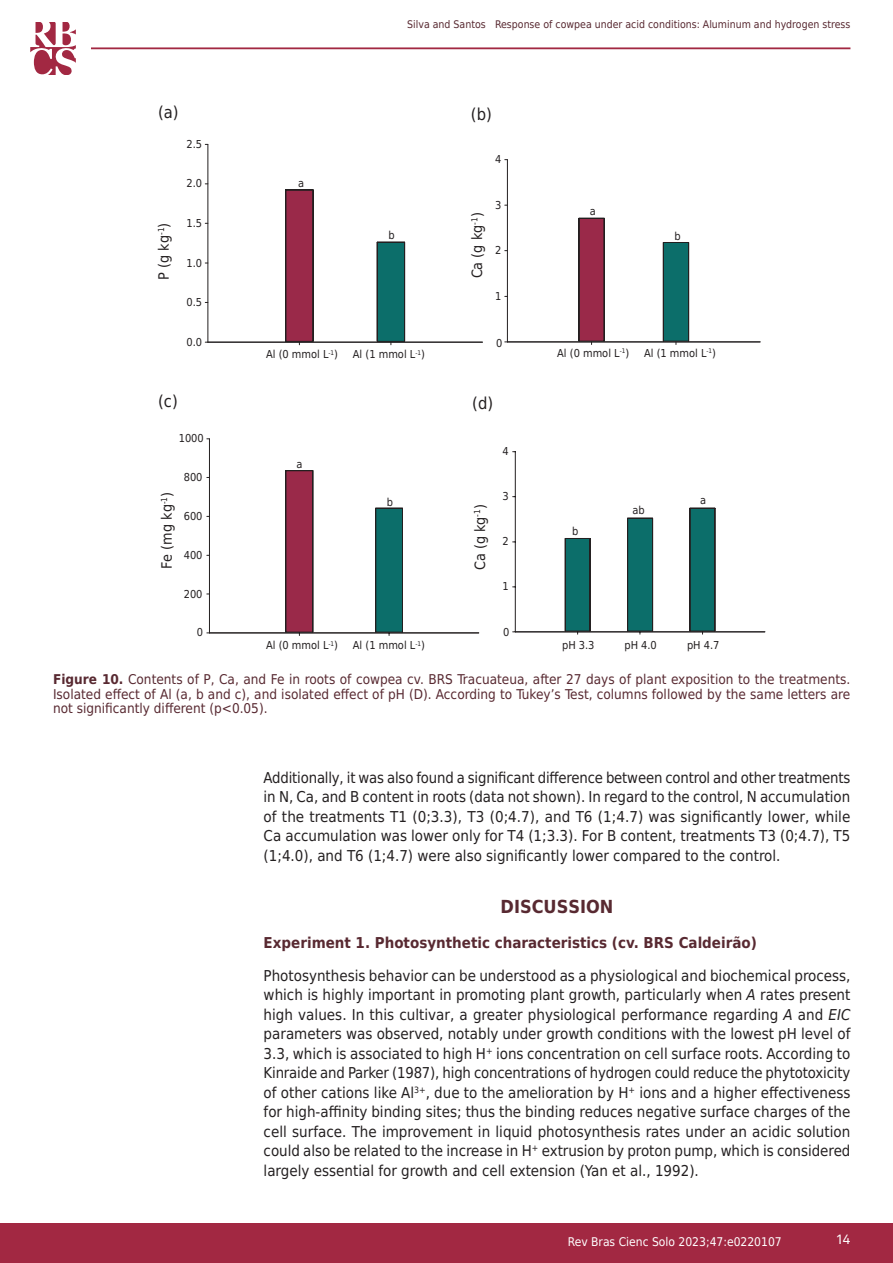
<style>
.page{position:relative;width:893px;height:1263px;background:#fff}
.page>*{position:absolute;margin:0;border:0;box-sizing:border-box;transform-origin:0 0}
.Subtítulo_1{font:700 18px "DejaVu Sans Condensed";color:#582931}
.t1{font:16.5px "DejaVu Sans Condensed";color:#231f20}
.Texto__EN{font:15px/19.5px "DejaVu Sans Condensed";color:#231f20;text-align:justify}
.Subtítulo_2{font:700 15px "DejaVu Sans Condensed";color:#582931}
.t2{font:14.25px "DejaVu Sans Condensed";color:#231f20}
.Tabela_Figura_Título{font:13.5px/14.2px "DejaVu Sans Condensed";color:#582931;text-align:justify}
.t3{font:13.5px "Akkurat Pro";color:#fff}
.t4{font:12px "DejaVu Sans Condensed";color:#fff}
.t5{font:10.95px "DejaVu Sans Condensed";color:#231f20}
.t6{font:10.5px "DejaVu Sans Condensed";color:#582931}
.s1{font-weight:700}
.s2{font-style:italic}
</style>
<div class="page">
<div style="left:0;top:1223px;width:893px;height:40px;background:#a22842"></div>
<hr style="left:91px;top:47px;width:759px;height:2px;background:#a22842">
<svg style="left:30px;top:22px;width:46px;height:52px"></svg>
<div style="left:207px;top:144px;width:276px;height:199px;border:1px solid #fff"></div>
<hr style="left:207px;top:144px;width:1px;height:198px;background:#231f20">
<svg style="left:285px;top:189px;width:29px;height:156px"></svg>
<svg style="left:376px;top:241px;width:29px;height:104px"></svg>
<hr style="left:208px;top:342px;width:274px;height:1px;background:#231f20">
<hr style="left:507px;top:160px;width:1px;height:182px;background:#231f20">
<svg style="left:578px;top:217px;width:27px;height:127px"></svg>
<svg style="left:662px;top:242px;width:27px;height:102px"></svg>
<hr style="left:507px;top:341px;width:253px;height:1px;background:#231f20">
<hr style="left:209px;top:439px;width:1px;height:194px;background:#231f20">
<svg style="left:285px;top:470px;width:29px;height:165px"></svg>
<svg style="left:375px;top:507px;width:28px;height:128px"></svg>
<hr style="left:209px;top:632px;width:270px;height:1px;background:#231f20">
<hr style="left:515px;top:452px;width:1px;height:180px;background:#231f20">
<svg style="left:564px;top:538px;width:27px;height:96px"></svg>
<svg style="left:627px;top:517px;width:26px;height:117px"></svg>
<svg style="left:689px;top:507px;width:27px;height:127px"></svg>
<hr style="left:515px;top:631px;width:250px;height:1px;background:#231f20">
<p class="t1" style="left:158px;top:99px;width:22px">(a)</p>
<p class="t5" style="left:186px;top:135px;width:17px">2.5</p>
<p class="t5" style="left:186px;top:175px;width:17px">2.0</p>
<p class="t5" style="left:298px;top:174px;width:8px">a</p>
<p class="t6" style="left:407px;top:16px;width:445px">Silva and Santos Response of cowpea under acid conditions: Aluminum and hydrogen stress</p>
<p class="t1" style="left:471px;top:101px;width:22px">(b)</p>
<p class="t5" style="left:495px;top:150px;width:8px">4</p>
<p class="t2" style="left:152px;top:280px;width:59px;rotate:-90deg">P (g kg<sup>-1</sup>)</p>
<p class="t2" style="left:465px;top:278px;width:68px;rotate:-90deg">Ca (g kg<sup>-1</sup>)</p>
<p class="t5" style="left:186px;top:214px;width:17px">1.5</p>
<p class="t5" style="left:389px;top:227px;width:8px">b</p>
<p class="t5" style="left:186px;top:254px;width:17px">1.0</p>
<p class="t5" style="left:186px;top:293px;width:17px">0.5</p>
<p class="t5" style="left:495px;top:196px;width:8px">3</p>
<p class="t5" style="left:495px;top:242px;width:8px">2</p>
<p class="t5" style="left:495px;top:287px;width:8px">1</p>
<p class="t5" style="left:590px;top:202px;width:8px">a</p>
<p class="t5" style="left:674px;top:227px;width:8px">b</p>
<p class="t5" style="left:186px;top:333px;width:17px">0.0</p>
<p class="t1" style="left:158px;top:387px;width:21px">(c)</p>
<p class="t5" style="left:179px;top:430px;width:27px">1000</p>
<p class="t2" style="left:155px;top:569px;width:79px;rotate:-90deg">Fe (mg kg<sup>-1</sup>)</p>
<p class="t5" style="left:184px;top:468px;width:20px">800</p>
<p class="t5" style="left:184px;top:507px;width:20px">600</p>
<p class="t5" style="left:184px;top:546px;width:20px">400</p>
<p class="t5" style="left:184px;top:585px;width:20px">200</p>
<p class="t5" style="left:197px;top:623px;width:8px">0</p>
<p class="t5" style="left:496px;top:334px;width:8px">0</p>
<p class="t5" style="left:266px;top:346px;width:74px">Al (0 mmol L<sup>-1</sup>)</p>
<p class="t5" style="left:353px;top:346px;width:74px">Al (1 mmol L<sup>-1</sup>)</p>
<p class="t5" style="left:557px;top:344px;width:74px">Al (0 mmol L<sup>-1</sup>)</p>
<p class="t5" style="left:644px;top:344px;width:74px">Al (1 mmol L<sup>-1</sup>)</p>
<p class="t5" style="left:296px;top:455px;width:8px">a</p>
<p class="t1" style="left:472px;top:389px;width:22px">(d)</p>
<p class="t5" style="left:502px;top:443px;width:8px">4</p>
<p class="t5" style="left:502px;top:488px;width:8px">3</p>
<p class="t5" style="left:387px;top:493px;width:8px">b</p>
<p class="t5" style="left:700px;top:491px;width:8px">a</p>
<p class="t5" style="left:632px;top:501px;width:14px">ab</p>
<p class="t5" style="left:572px;top:522px;width:8px">b</p>
<p class="t2" style="left:468px;top:570px;width:68px;rotate:-90deg">Ca (g kg<sup>-1</sup>)</p>
<p class="t5" style="left:502px;top:532px;width:8px">2</p>
<p class="t5" style="left:502px;top:577px;width:8px">1</p>
<p class="t5" style="left:503px;top:623px;width:8px">0</p>
<p class="t5" style="left:266px;top:636px;width:74px">Al (0 mmol L<sup>-1</sup>)</p>
<p class="t5" style="left:353px;top:636px;width:74px">Al (1 mmol L<sup>-1</sup>)</p>
<p class="t5" style="left:562px;top:636px;width:34px">pH 3.3</p>
<p class="t5" style="left:624px;top:636px;width:34px">pH 4.0</p>
<p class="t5" style="left:687px;top:636px;width:34px">pH 4.7</p>
<p class="Tabela_Figura_Título" style="left:53px;top:672px;width:799px"><span class="s1">Figure 10.</span> Contents of P, Ca, and Fe in roots of cowpea cv. BRS Tracuateua, after 27 days of plant exposition to the treatments.<br>Isolated effect of Al (a, b and c), and isolated effect of pH (D). According to Tukey’s Test, columns followed by the same letters are not significantly different (p&lt;0.05).</p>
<p class="Texto__EN" style="left:264px;top:767px;width:588px">Additionally, it was also found a significant difference between control and other treatments in N, Ca, and B content in roots (data not shown). In regard to the control, N accumulation of the treatments T1 (0;3.3), T3 (0;4.7), and T6 (1;4.7) was significantly lower, while Ca accumulation was lower only for T4 (1;3.3). For B content, treatments T3 (0;4.7), T5 (1;4.0), and T6 (1;4.7) were also significantly lower compared to the control.</p>
<p class="Subtítulo_1" style="left:501px;top:892px;width:114px">DISCUSSION</p>
<p class="Subtítulo_2" style="left:264px;top:931px;width:495px">Experiment 1. Photosynthetic characteristics (cv. BRS Caldeirão)</p>
<p class="Texto__EN" style="left:264px;top:965px;width:588px">Photosynthesis behavior can be understood as a physiological and biochemical process, which is highly important in promoting plant growth, particularly when <span class="s2">A</span> rates present high values. In this cultivar, a greater physiological performance regarding <span class="s2">A</span> and <span class="s2">EIC </span>parameters was observed, notably under growth conditions with the lowest pH level of 3.3, which is associated to high H<sup>+</sup> ions concentration on cell surface roots. According to Kinraide and Parker (1987), high concentrations of hydrogen could reduce the phytotoxicity of other cations like Al<sup>3+</sup>, due to the amelioration by H<sup>+</sup> ions and a higher effectiveness for high-affinity binding sites; thus the binding reduces negative surface charges of the cell surface. The improvement in liquid photosynthesis rates under an acidic solution could also be related to the increase in H<sup>+</sup> extrusion by proton pump, which is considered largely essential for growth and cell extension (Yan et al., 1992).</p>
<p class="t4" style="left:568px;top:1231px;width:215px">Rev Bras Cienc Solo 2023;47:e0220107</p>
<p class="t3" style="left:836px;top:1231px;width:16px">14</p>
</div>
